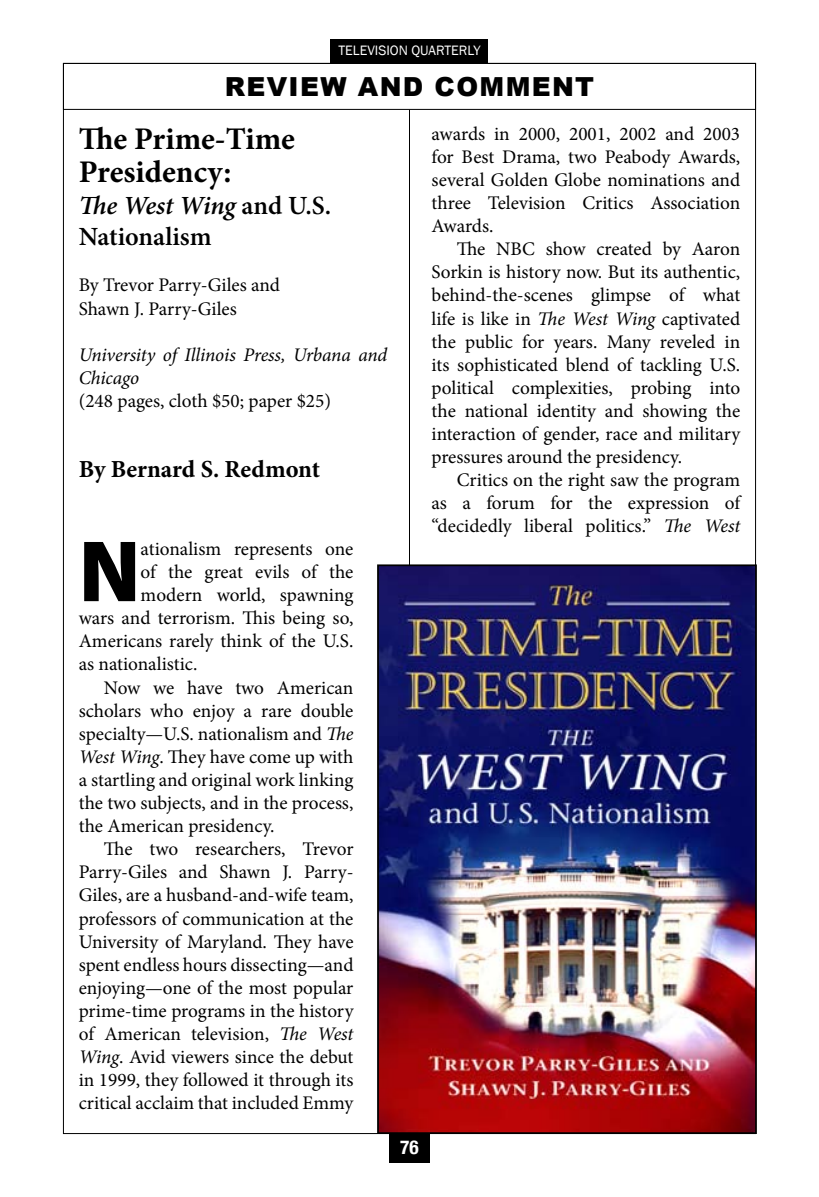
<style>
.page{position:relative;width:819px;height:1197px;background:#fff}
.page>*{position:absolute;margin:0;border:0;box-sizing:border-box;transform-origin:0 0}
.t1{font:900 87.85px "Myriad Pro";color:#000}
.t2{font:700 31.5px/33.6px "Minion Pro";color:#000}
.t3{font:600 26.25px/31.5px "Minion Pro";color:#000}
.t4{font:900 26.25px "Arial";letter-spacing:.05em;color:#000}
.t5{font:700 24.5px "Minion Pro";color:#000}
.t6{font:19.25px/23.1px "Minion Pro";color:#000;text-align:justify}
.t7{font:italic 19.25px/23.1px "Minion Pro";letter-spacing:-.01em;color:#000}
.t8{font:700 condensed 19.25px "Helvetica Neue";color:#fff}
.t9{font:14px "Franklin Gothic";color:#fff}
.s1{font-style:italic}
</style>
<div class="page">
<hr style="left:409px;top:110px;width:1px;height:1024px;background:#000">
<div style="left:63px;top:63px;width:693px;height:47px;border:1px solid #000"></div>
<div style="left:331px;top:39px;width:157px;height:24px;background:#000"></div>
<div style="left:389px;top:1134px;width:41px;height:28px;background:#000"></div>
<img style="left:380px;top:567px;width:374px;height:564px">
<div style="left:377px;top:564px;width:380px;height:570px;border:2px solid #000"></div>
<p class="t9" style="left:338px;top:42px;width:144px">TELEVISION QUARTERLY</p>
<h3 class="t4" style="left:225px;top:72px;width:371px">REVIEW AND COMMENT</h3>
<h2 class="t2" style="left:79px;top:121px;width:218px">The Prime-Time<br>Presidency:</h2>
<h3 class="t3" style="left:79px;top:191px;width:254px"><span class="s1">The West Wing</span> and U.S.<br>Nationalism</h3>
<p class="t6" style="left:79px;top:274px;width:203px">By Trevor Parry-Giles and<br>Shawn J. Parry-Giles</p>
<p class="t7" style="left:79px;top:343px;width:310px">University of Illinois Press, Urbana and<br>Chicago</p>
<p class="t6" style="left:79px;top:389px;width:254px">(248 pages, cloth $50; paper $25)</p>
<p class="t5" style="left:79px;top:452px;width:243px">By Bernard S. Redmont</p>
<h1 class="t1" style="left:79px;top:513px;width:63px">N</h1>
<p class="t6" style="left:141px;top:537px;width:214px">ationalism represents one</p>
<p class="t6" style="left:141px;top:560px;width:214px">of the great evils of the</p>
<p class="t6" style="left:141px;top:584px;width:214px">modern world, spawning</p>
<p class="t6" style="left:79px;top:607px;width:276px">wars and terrorism. This being so,</p>
<p class="t6" style="left:79px;top:630px;width:276px">Americans rarely think of the U.S.</p>
<p class="t6" style="left:79px;top:653px;width:120px">as nationalistic.</p>
<p class="t6" style="left:104px;top:676px;width:251px">Now we have two American</p>
<p class="t6" style="left:79px;top:699px;width:276px">scholars who enjoy a rare double</p>
<p class="t6" style="left:79px;top:722px;width:276px">specialty—U.S. nationalism and <span class="s1">The</span></p>
<p class="t6" style="left:79px;top:745px;width:276px"><span class="s1">West Wing</span>. They have come up with</p>
<p class="t6" style="left:79px;top:768px;width:276px">a startling and original work linking</p>
<p class="t6" style="left:79px;top:791px;width:276px">the two subjects, and in the process,</p>
<p class="t6" style="left:79px;top:815px;width:197px">the American presidency.</p>
<p class="t6" style="left:104px;top:838px;width:251px">The two researchers, Trevor</p>
<p class="t6" style="left:79px;top:861px;width:276px">Parry-Giles and Shawn J. Parry-</p>
<p class="t6" style="left:79px;top:884px;width:276px">Giles, are a husband-and-wife team,</p>
<p class="t6" style="left:79px;top:907px;width:276px">professors of communication at the</p>
<p class="t6" style="left:79px;top:930px;width:276px">University of Maryland. They have</p>
<p class="t6" style="left:79px;top:953px;width:276px">spent endless hours dissecting—and</p>
<p class="t6" style="left:79px;top:976px;width:276px">enjoying—one of the most popular</p>
<p class="t6" style="left:79px;top:999px;width:276px">prime-time programs in the history</p>
<p class="t6" style="left:79px;top:1022px;width:276px">of American television, <span class="s1">The West</span></p>
<p class="t6" style="left:79px;top:1046px;width:276px"><span class="s1">Wing</span>. Avid viewers since the debut</p>
<p class="t6" style="left:79px;top:1069px;width:276px">in 1999, they followed it through its</p>
<p class="t6" style="left:79px;top:1092px;width:276px">critical acclaim that included Emmy</p>
<p class="t8" style="left:400px;top:1136px;width:10px">76</p>
<p class="t6" style="left:432px;top:122px;width:310px">awards in 2000, 2001, 2002 and 2003 for Best Drama, two Peabody Awards, several Golden Globe nominations and three Television Critics Association Awards.</p>
<p class="t6" style="left:432px;top:238px;width:310px;text-indent:25px">The NBC show created by Aaron Sorkin is history now. But its authentic, behind-the-scenes glimpse of what life is like in <span class="s1">The West Wing</span> captivated the public for years. Many reveled in its sophisticated blend of tackling U.S. political complexities, probing into the national identity and showing the interaction of gender, race and military pressures around the presidency.</p>
<p class="t6" style="left:432px;top:469px;width:310px;text-indent:25px">Critics on the right saw the program as a forum for the expression of “decidedly liberal politics.” <span class="s1">The West</span></p>
</div>
